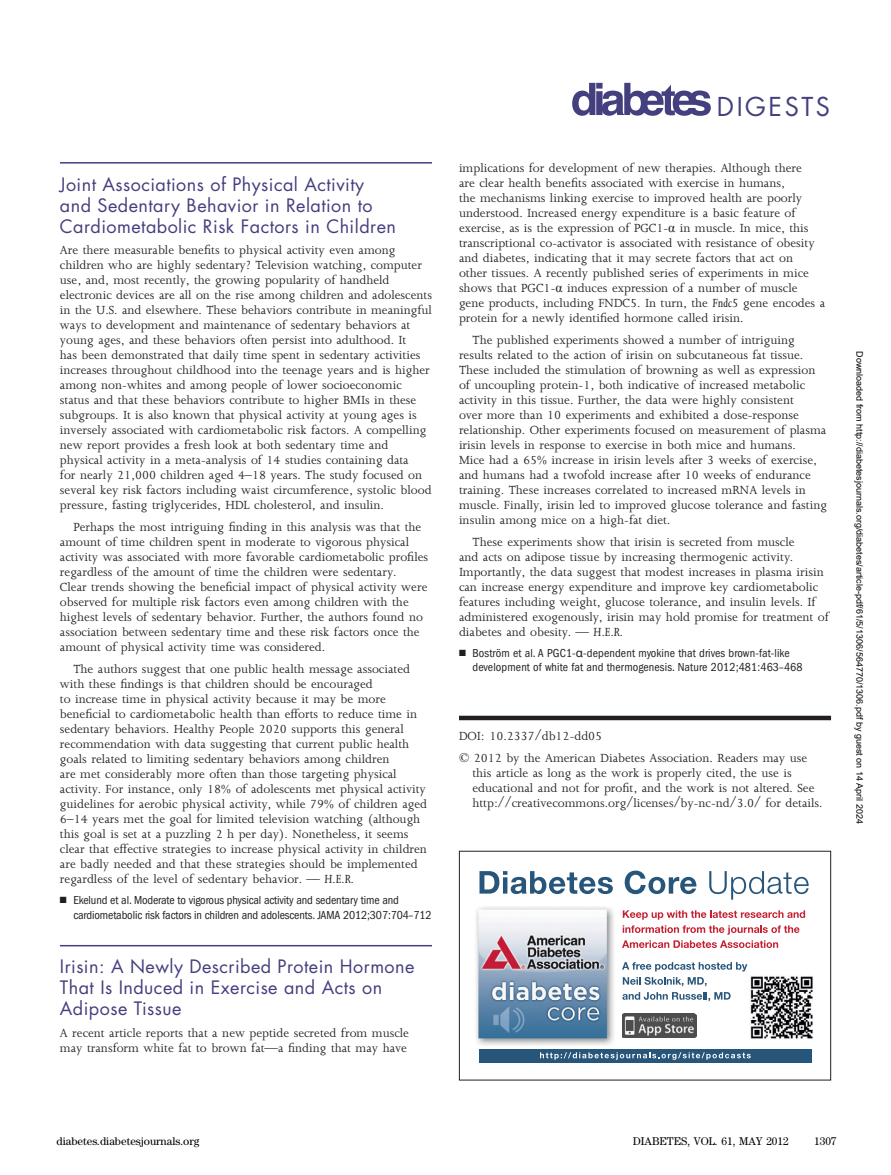
<style>
.page{position:relative;width:891px;height:1175px;background:#fff}
.page>*{position:absolute;margin:0;border:0;box-sizing:border-box;transform-origin:0 0}
.t1{font:25.35px "Futura LT";letter-spacing:.1em;color:#443f7e}
.t2{font:18px/21px "Futura LT";letter-spacing:.025em;color:#443f7e}
.t3{font:13.5px/15px "M Joanna";color:#231f20}
.t4{font:condensed 12px/14.4px "Franklin Gothic LT";letter-spacing:-.01em;color:#231f20}
.t5{font:condensed 12px/14.4px "Franklin Gothic LT";letter-spacing:.01em;color:#231f20}
.t6{font:11.25px "Century";color:#000}
.t7{font:9px "Arial";color:#000}
.s1{font-style:italic}
.s2{font-family:"Times New Roman"}
.s3{font-family:"Helvetica tnq";font-stretch:normal}
</style>
<div class="page">
<hr style="left:60px;top:162px;width:372px;height:2px;background:#443f7e">
<hr style="left:60px;top:945px;width:372px;height:1px;background:#443f7e">
<div style="left:459px;top:715px;width:372px;height:5px;background:#231f20"></div>
<svg style="left:572px;top:83px;width:139px;height:33px"></svg>
<div style="left:459px;top:850px;width:372px;height:230px;border:1px solid #231f20"></div>
<svg style="left:479px;top:870px;width:334px;height:193px"></svg>
<img style="left:622px;top:1013px;width:74px;height:24px">
<img style="left:476px;top:906px;width:140px;height:140px">
<h2 class="t2" style="left:60px;top:174px;width:338px">Joint Associations of Physical Activity and Sedentary Behavior in Relation to<br>Cardiometabolic Risk Factors in Children</h2>
<p class="t3" style="left:60px;top:242px;width:374px">Are there measurable benefits to physical activity even among children who are highly sedentary? Television watching, computer use, and, most recently, the growing popularity of handheld electronic devices are all on the rise among children and adolescents in the U.S. and elsewhere. These behaviors contribute in meaningful ways to development and maintenance of sedentary behaviors at young ages, and these behaviors often persist into adulthood. It<br>has been demonstrated that daily time spent in sedentary activities increases throughout childhood into the teenage years and is higher among non-whites and among people of lower socioeconomic status and that these behaviors contribute to higher BMIs in these subgroups. It is also known that physical activity at young ages is inversely associated with cardiometabolic risk factors. A compelling new report provides a fresh look at both sedentary time and physical activity in a meta-analysis of 14 studies containing data<br>for nearly 21,000 children aged 4–18 years. The study focused on several key risk factors including waist circumference, systolic blood pressure, fasting triglycerides, HDL cholesterol, and insulin.</p>
<p class="t3" style="left:60px;top:519px;width:370px;text-indent:14px">Perhaps the most intriguing finding in this analysis was that the amount of time children spent in moderate to vigorous physical activity was associated with more favorable cardiometabolic profiles regardless of the amount of time the children were sedentary.<br>Clear trends showing the beneficial impact of physical activity were observed for multiple risk factors even among children with the highest levels of sedentary behavior. Further, the authors found no association between sedentary time and these risk factors once the amount of physical activity time was considered.</p>
<p class="t3" style="left:60px;top:661px;width:369px;text-indent:14px">The authors suggest that one public health message associated with these findings is that children should be encouraged<br>to increase time in physical activity because it may be more beneficial to cardiometabolic health than efforts to reduce time in sedentary behaviors. Healthy People 2020 supports this general recommendation with data suggesting that current public health goals related to limiting sedentary behaviors among children<br>are met considerably more often than those targeting physical activity. For instance, only 18% of adolescents met physical activity guidelines for aerobic physical activity, while 79% of children aged 6–14 years met the goal for limited television watching (although this goal is set at a puzzling 2 h per day). Nonetheless, it seems clear that effective strategies to increase physical activity in children are badly needed and that these strategies should be implemented regardless of the level of sedentary behavior. <span class="s1">— H.E.R.</span></p>
<p class="t4" style="left:73px;top:894px;width:360px">Ekelund et al. Moderate to vigorous physical activity and sedentary time and cardiometabolic risk factors in children and adolescents. JAMA 2012;307:704–712</p>
<h2 class="t2" style="left:60px;top:956px;width:356px">Irisin: A Newly Described Protein Hormone<br>That Is Induced in Exercise and Acts on<br>Adipose Tissue</h2>
<p class="t3" style="left:60px;top:1025px;width:351px">A recent article reports that a new peptide secreted from muscle may transform white fat to brown fat—a finding that may have</p>
<h1 class="t1" style="left:717px;top:92px;width:115px">DIGESTS</h1>
<p class="t3" style="left:459px;top:160px;width:368px">implications for development of new therapies. Although there<br>are clear health benefits associated with exercise in humans,<br>the mechanisms linking exercise to improved health are poorly understood. Increased energy expenditure is a basic feature of exercise, as is the expression of PGC1-<span class="s2">α</span> in muscle. In mice, this transcriptional co-activator is associated with resistance of obesity and diabetes, indicating that it may secrete factors that act on<br>other tissues. A recently published series of experiments in mice shows that PGC1-<span class="s2">α</span> induces expression of a number of muscle gene products, including FNDC5. In turn, the <span class="s1">Fndc5</span> gene encodes a protein for a newly identified hormone called irisin.</p>
<p class="t3" style="left:459px;top:332px;width:370px;text-indent:14px">The published experiments showed a number of intriguing results related to the action of irisin on subcutaneous fat tissue.<br>These included the stimulation of browning as well as expression of uncoupling protein-1, both indicative of increased metabolic activity in this tissue. Further, the data were highly consistent<br>over more than 10 experiments and exhibited a dose-response relationship. Other experiments focused on measurement of plasma irisin levels in response to exercise in both mice and humans.<br>Mice had a 65% increase in irisin levels after 3 weeks of exercise, and humans had a twofold increase after 10 weeks of endurance training. These increases correlated to increased mRNA levels in muscle. Finally, irisin led to improved glucose tolerance and fasting insulin among mice on a high-fat diet.</p>
<p class="t3" style="left:459px;top:533px;width:371px;text-indent:14px">These experiments show that irisin is secreted from muscle<br>and acts on adipose tissue by increasing thermogenic activity.<br>Importantly, the data suggest that modest increases in plasma irisin can increase energy expenditure and improve key cardiometabolic features including weight, glucose tolerance, and insulin levels. If administered exogenously, irisin may hold promise for treatment of diabetes and obesity. <span class="s1">— H.E.R.</span></p>
<p class="t5" style="left:473px;top:647px;width:332px">Boström et al. A PGC1-<span class="s3">α</span>-dependent myokine that drives brown-fat-like development of white fat and thermogenesis. Nature 2012;481:463–468</p>
<p class="t3" style="left:459px;top:725px;width:350px;line-height:21.8px">DOI: 10.2337/db12-dd05<br>© 2012 by the American Diabetes Association. Readers may use</p>
<p class="t3" style="left:472px;top:765px;width:352px">this article as long as the work is properly cited, the use is educational and not for profit, and the work is not altered. See http://creativecommons.org/licenses/by-nc-nd/3.0/ for details.</p>
<p class="t7" style="left:863px;top:351px;width:473px;rotate:90deg">Downloaded from http://diabetesjournals.org/diabetes/article-pdf/61/5/1306/564770/1306.pdf by guest on 14 April 2024</p>
<p class="t6" style="left:57px;top:1137px;width:144px">diabetes.diabetesjournals.org</p>
<p class="t6" style="left:633px;top:1137px;width:157px">DIABETES, VOL. 61, MAY 2012</p>
<p class="t6" style="left:814px;top:1137px;width:24px">1307</p>
</div>
